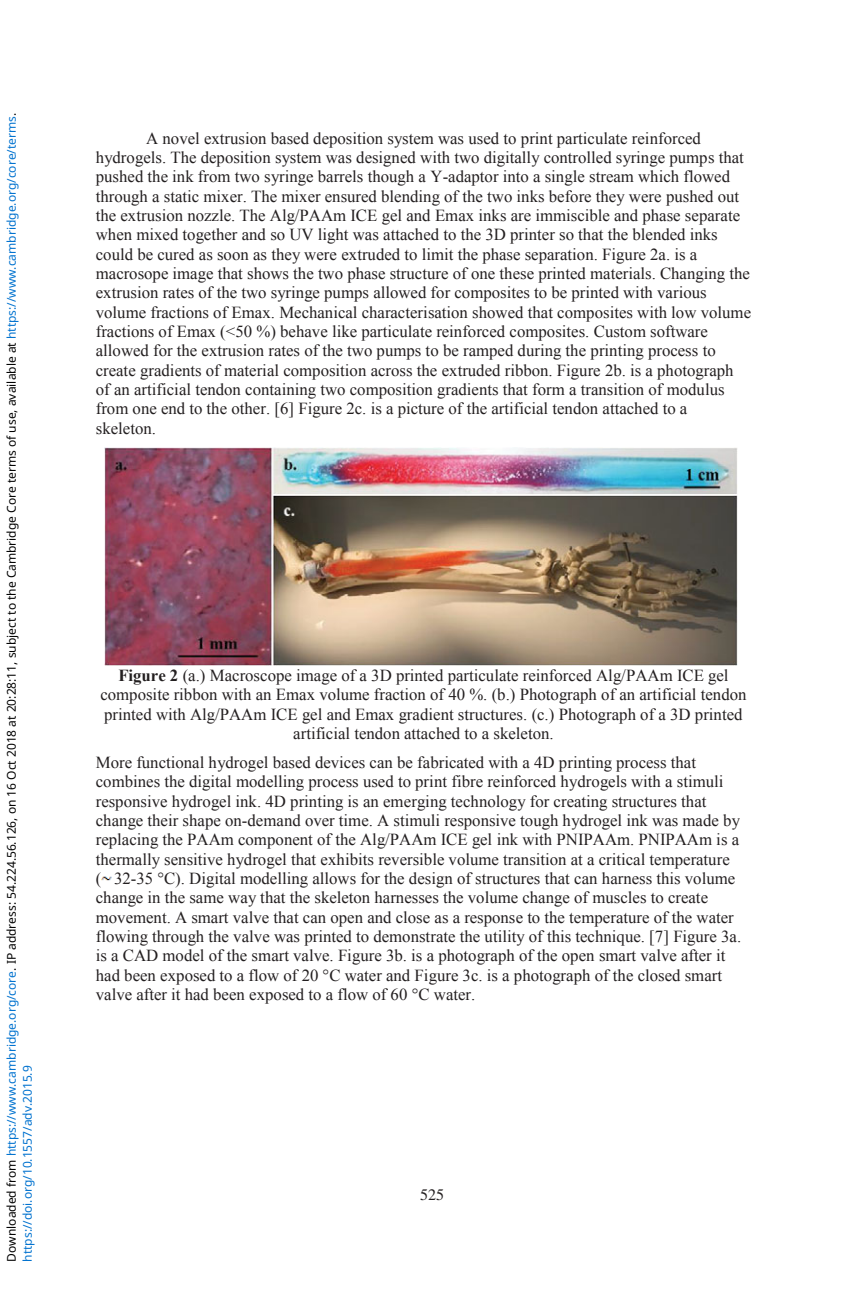
<style>
.page{position:relative;width:864px;height:1296px;background:#fff}
.page>*{position:absolute;margin:0;border:0;box-sizing:border-box;transform-origin:0 0}
.t1{font:16.8px/19.4px "Times New Roman";color:#231f20}
.t2{font:16px "Times";color:#231f20}
.t3{font:12px/15.8px "Noto Sans";color:#000}
.s1{color:#0172cf}
.s2{font-weight:700}
</style>
<div class="page">
<img style="left:101px;top:876px;width:11px;height:5px">
<img style="left:104px;top:447px;width:633px;height:219px">
<p class="t3" style="left:3px;top:1262px;width:1150px;rotate:-90deg">Downloaded from <span class="s1">https://www.cambridge.org/core</span>. IP address: 54.224.56.126, on 16 Oct 2018 at 20:28:11, subject to the Cambridge Core terms of use, available at <span class="s1">https://www.cambridge.org/core/terms</span>. <span class="s1">https://doi.org/10.1557/adv.2015.9</span></p>
<p class="t1" style="left:96px;top:128px;width:657px;text-indent:50px">A novel extrusion based deposition system was used to print particulate reinforced hydrogels. The deposition system was designed with two digitally controlled syringe pumps that pushed the ink from two syringe barrels though a Y-adaptor into a single stream which flowed through a static mixer. The mixer ensured blending of the two inks before they were pushed out the extrusion nozzle. The Alg/PAAm ICE gel and Emax inks are immiscible and phase separate when mixed together and so UV light was attached to the 3D printer so that the blended inks could be cured as soon as they were extruded to limit the phase separation. Figure 2a. is a macrosope image that shows the two phase structure of one these printed materials. Changing the extrusion rates of the two syringe pumps allowed for composites to be printed with various volume fractions of Emax. Mechanical characterisation showed that composites with low volume fractions of Emax (&lt;50 %) behave like particulate reinforced composites. Custom software allowed for the extrusion rates of the two pumps to be ramped during the printing process to create gradients of material composition across the extruded ribbon. Figure 2b. is a photograph of an artificial tendon containing two composition gradients that form a transition of modulus from one end to the other. [6] Figure 2c. is a picture of the artificial tendon attached to a skeleton.</p>
<p class="t1" style="left:100px;top:666px;width:648px;text-align:center"><span class="s2">Figure 2</span> (a.) Macroscope image of a 3D printed particulate reinforced Alg/PAAm ICE gel composite ribbon with an Emax volume fraction of 40 %. (b.) Photograph of an artificial tendon printed with Alg/PAAm ICE gel and Emax gradient structures. (c.) Photograph of a 3D printed artificial tendon attached to a skeleton.</p>
<p class="t1" style="left:96px;top:753px;width:647px">More functional hydrogel based devices can be fabricated with a 4D printing process that combines the digital modelling process used to print fibre reinforced hydrogels with a stimuli responsive hydrogel ink. 4D printing is an emerging technology for creating structures that change their shape on-demand over time. A stimuli responsive tough hydrogel ink was made by replacing the PAAm component of the Alg/PAAm ICE gel ink with PNIPAAm. PNIPAAm is a thermally sensitive hydrogel that exhibits reversible volume transition at a critical temperature<br>( 32-35 °C). Digital modelling allows for the design of structures that can harness this volume change in the same way that the skeleton harnesses the volume change of muscles to create movement. A smart valve that can open and close as a response to the temperature of the water flowing through the valve was printed to demonstrate the utility of this technique. [7] Figure 3a. is a CAD model of the smart valve. Figure 3b. is a photograph of the open smart valve after it had been exposed to a flow of 20 °C water and Figure 3c. is a photograph of the closed smart valve after it had been exposed to a flow of 60 °C water.</p>
<p class="t2" style="left:420px;top:1189px;width:25px">525</p>
</div>
